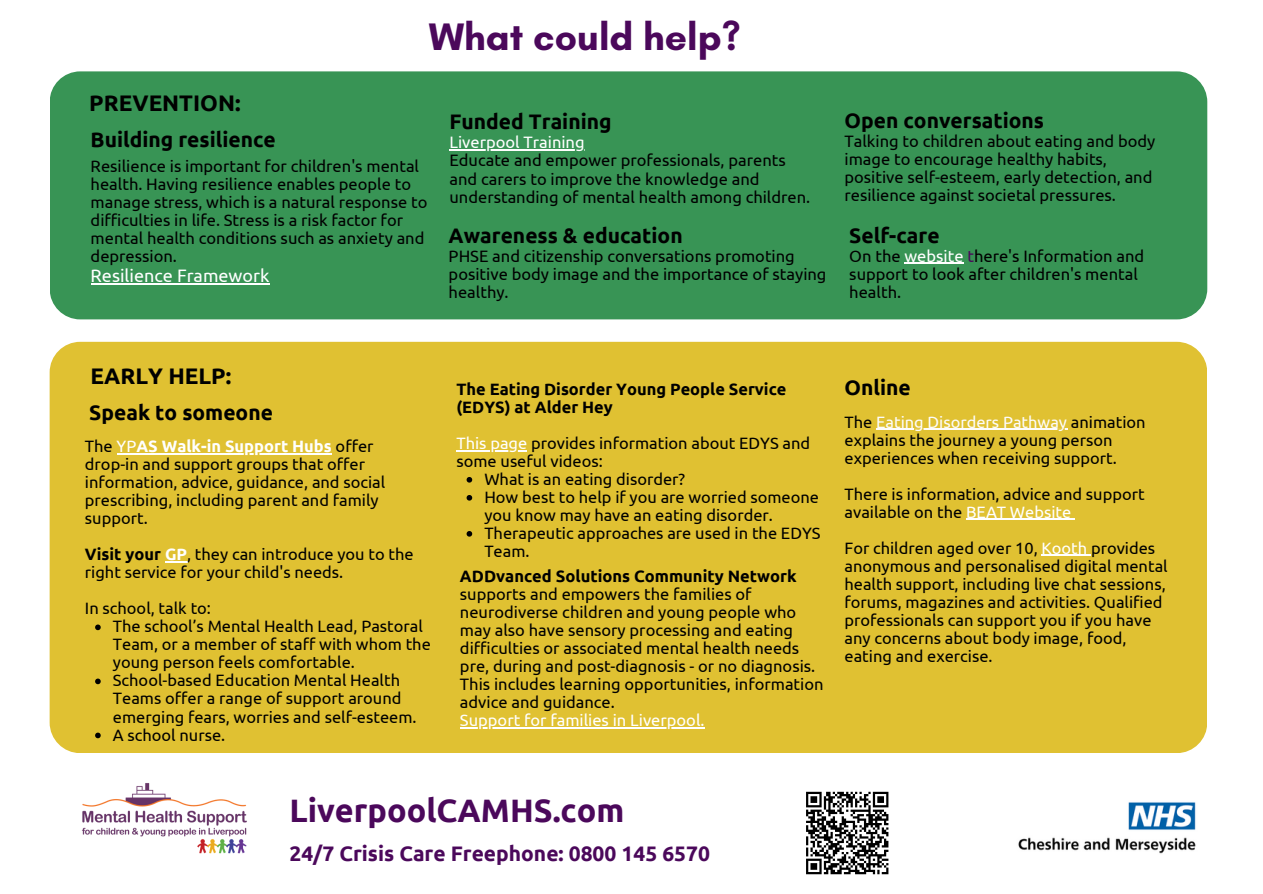
<style>
.page{position:relative;width:1263px;height:894px;background:#fff}
.page>*{position:absolute;margin:0;border:0;box-sizing:border-box;transform-origin:0 0}
.t1{font:700 39px "Glacial Indifference";color:#4b085b}
.t2{font:700 32.4px "Ubuntu";color:#4b085b}
.t3{font:700 22.5px "Ubuntu";color:#000}
.t4{font:700 21px "Ubuntu";color:#000}
.t5{font:700 21px "Ubuntu";color:#4b085b}
.t6{font:18px "Ubuntu";color:#fff}
.t7{font:16.5px/18px "Ubuntu";color:#000}
.t8{font:700 16.5px/18px "Ubuntu";color:#000}
.t9{font:16.5px "Ubuntu";color:#fff}
.t10{font:16.5px "Ubuntu";color:#fdfcfa}
.t11{font:700 16.5px "Ubuntu";color:#fff}
.s1{color:#fff}
.s2{color:#4b085b}
.s3{font-weight:400;color:#000}
.s4{font-weight:400}
.s5{font-weight:700}
.s6{font-weight:700;color:#fff}
.s7{color:#000}
</style>
<div class="page">
<div style="left:50px;top:71px;width:1157px;height:248px;background:#389455;border-radius:31px"></div>
<div style="left:50px;top:342px;width:1157px;height:411px;background:#e0c132;border-radius:31px"></div>
<img style="left:1018px;top:802px;width:178px;height:52px">
<svg style="left:806px;top:791px;width:83px;height:84px"></svg>
<img style="left:82px;top:783px;width:165px;height:71px">
<hr style="left:91px;top:283px;width:179px;height:2px;background:#fff">
<hr style="left:449px;top:149px;width:136px;height:2px;background:#fff">
<svg style="left:117px;top:453px;width:45px;height:1px"></svg>
<hr style="left:162px;top:453px;width:170px;height:1px;background:#fff">
<svg style="left:165px;top:561px;width:22px;height:1px"></svg>
<svg style="left:95px;top:624px;width:6px;height:6px"></svg>
<svg style="left:95px;top:678px;width:6px;height:6px"></svg>
<svg style="left:95px;top:732px;width:6px;height:6px"></svg>
<hr style="left:460px;top:727px;width:245px;height:1px;background:#fff">
<hr style="left:456px;top:450px;width:71px;height:1px;background:#fff">
<svg style="left:467px;top:477px;width:5px;height:5px"></svg>
<svg style="left:467px;top:495px;width:5px;height:5px"></svg>
<svg style="left:467px;top:531px;width:5px;height:5px"></svg>
<hr style="left:876px;top:428px;width:127px;height:1px;background:#fdfcfa">
<hr style="left:1013px;top:428px;width:54px;height:1px;background:#fdfcfa">
<hr style="left:966px;top:518px;width:105px;height:1px;background:#fff">
<hr style="left:1041px;top:554px;width:50px;height:1px;background:#fff">
<hr style="left:904px;top:263px;width:60px;height:1px;background:#fff">
<p class="t1" style="left:429px;top:13px;width:314px">What could help?</p>
<p class="t3" style="left:89px;top:90px;width:153px">PREVENTION:</p>
<p class="t4" style="left:91px;top:128px;width:187px">Building resilience</p>
<h4 class="t7" style="left:91px;top:157px;width:338px">Resilience is important for children's mental health. Having resilience enables people to manage stress, which is a natural response to difficulties in life. Stress is a risk factor for mental health conditions such as anxiety and depression.</h4>
<p class="t6" style="left:91px;top:265px;width:180px">Resilience Framework</p>
<p class="t4" style="left:449px;top:110px;width:164px">Funded Training</p>
<p class="t9" style="left:449px;top:133px;width:137px">Liverpool Training</p>
<p class="t7" style="left:449px;top:151px;width:362px">Educate and empower professionals, parents and carers to improve the knowledge and understanding of mental health among children.</p>
<p class="t4" style="left:449px;top:223px;width:236px">Awareness &amp; education</p>
<p class="t7" style="left:449px;top:246px;width:379px">PHSE and citizenship conversations promoting positive body image and the importance of staying healthy.</p>
<p class="t4" style="left:844px;top:109px;width:201px">Open conversations</p>
<h5 class="t7" style="left:844px;top:132px;width:312px">Talking to children about eating and body image to encourage healthy habits, positive self-esteem, early detection, and resilience against societal pressures.</h5>
<h4 class="t4" style="left:849px;top:223px;width:92px">Self-care</h4>
<p class="t7" style="left:849px;top:246px;width:296px">On the <span class="s1">website</span> <span class="s2">t</span>here's Information and support to look after children's mental health.</p>
<p class="t3" style="left:91px;top:363px;width:142px">EARLY HELP:</p>
<p class="t4" style="left:89px;top:400px;width:185px">Speak to someone</p>
<p class="t11" style="left:85px;top:437px;width:290px"><span class="s3">The</span> <span class="s4">YP</span>AS Walk-in Support Hubs <span class="s3">offer</span></p>
<p class="t7" style="left:85px;top:455px;width:302px">drop-in and support groups that offer information, advice, guidance, and social prescribing, including parent and family support.</p>
<h3 class="t7" style="left:85px;top:545px;width:330px"><span class="s5">Visit your</span> <span class="s6">GP</span>, they can introduce you to the right service for your child's needs.</h3>
<h4 class="t7" style="left:85px;top:599px;width:128px">In school, talk to:</h4>
<p class="t7" style="left:113px;top:617px;width:319px">The school’s Mental Health Lead, Pastoral<br>Team, or a member of staff with whom the young person feels comfortable.</p>
<p class="t7" style="left:113px;top:671px;width:305px">School-based Education Mental Health<br>Teams offer a range of support around emerging fears, worries and self-esteem.</p>
<p class="t7" style="left:113px;top:725px;width:114px">A school nurse.</p>
<h4 class="t8" style="left:456px;top:379px;width:332px">The Eating Disorder Young People Service (EDYS) at Alder Hey</h4>
<p class="t7" style="left:456px;top:433px;width:355px"><span class="s1">This page</span> provides information about EDYS and some useful videos:</p>
<p class="t7" style="left:484px;top:469px;width:202px">What is an eating disorder?</p>
<p class="t7" style="left:484px;top:487px;width:336px">How best to help if you are worried someone you know may have an eating disorder.</p>
<p class="t7" style="left:484px;top:523px;width:338px">Therapeutic approaches are used in the EDYS<br>Team.</p>
<p class="t7" style="left:460px;top:567px;width:357px"><span class="s5">ADDvanced Solutions Community Network </span>supports and empowers the families of neurodiverse children and young people who may also have sensory processing and eating difficulties or associated mental health needs pre, during and post-diagnosis - or no diagnosis.</p>
<p class="t7" style="left:460px;top:675px;width:365px">This includes learning opportunities, information advice and guidance.</p>
<p class="t9" style="left:460px;top:710px;width:246px">Support for families in Liverpool.</p>
<p class="t2" style="left:289px;top:791px;width:336px">LiverpoolCAMHS.com</p>
<h3 class="t5" style="left:289px;top:841px;width:422px">24/7 Crisis Care Freephone: 0800 145 6570</h3>
<h2 class="t4" style="left:844px;top:375px;width:68px">Online</h2>
<p class="t10" style="left:844px;top:412px;width:303px"><span class="s7">The</span> Eating Disorders Pathway <span class="s7">animation</span></p>
<p class="t7" style="left:844px;top:430px;width:274px">explains the journey a young person experiences when receiving support.</p>
<p class="t7" style="left:844px;top:484px;width:302px">There is information, advice and support available on the <span class="s1">BEAT Website</span></p>
<p class="t7" style="left:844px;top:538px;width:312px">For children aged over 10, <span class="s1">Kooth</span> provides</p>
<p class="t7" style="left:844px;top:556px;width:325px">anonymous and personalised digital mental health support, including live chat sessions, forums, magazines and activities. Qualified professionals can support you if you have any concerns about body image, food, eating and exercise.</p>
</div>
